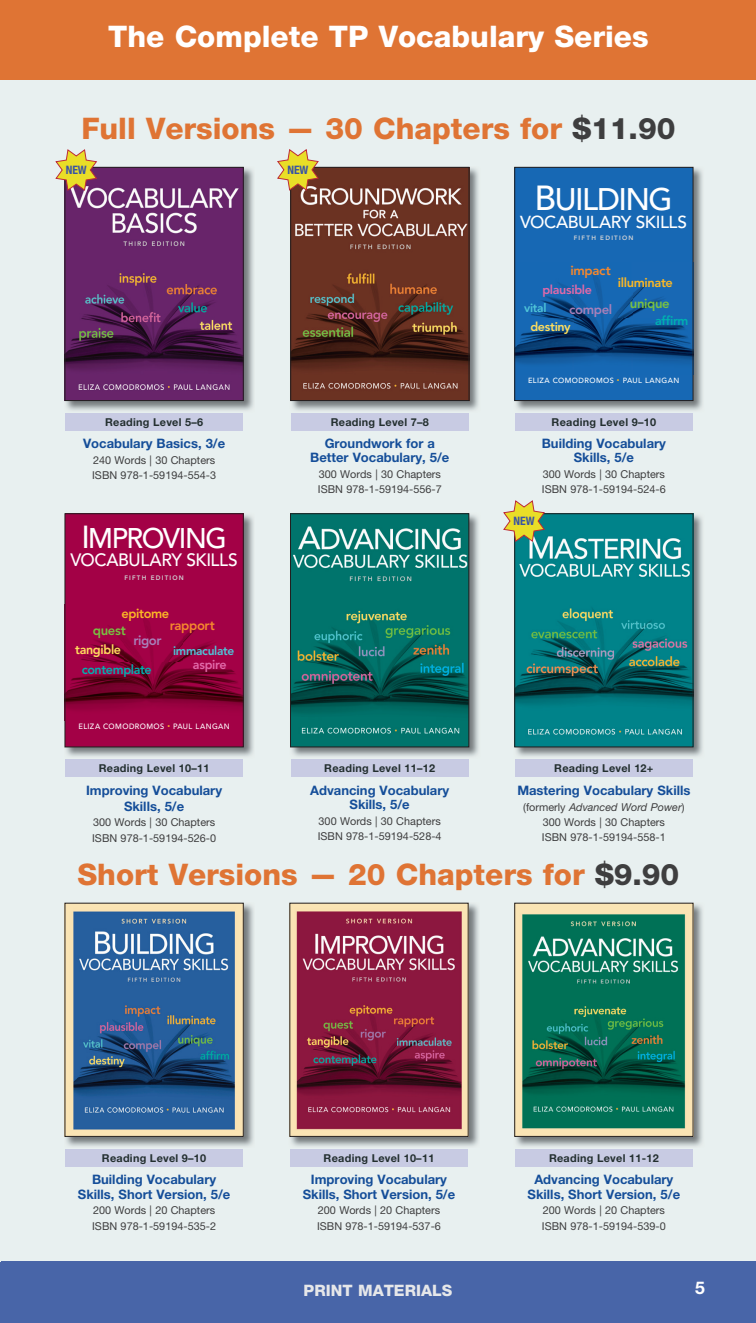
<style>
.page{position:relative;width:756px;height:1323px;background:#fff}
.page>*{position:absolute;margin:0;border:0;box-sizing:border-box;transform-origin:0 0}
.t1{font:500 30.97px "Avenir LT Pro";letter-spacing:-.05em;color:#fff}
.t2{font:800 29.75px "Helvetica Neue LT Std";color:#df7434}
.t3{font:800 29.75px "Helvetica Neue LT Std";color:#fff}
.t4{font:500 28.18px "Avenir LT Pro";letter-spacing:-.05em;color:#fff}
.t5{font:500 17.85px "Avenir LT Pro";letter-spacing:-.025em;color:#fff}
.t6{font:700 17.5px "Helvetica Neue LT Std";color:#fff}
.t7{font:500 17.32px "Avenir LT Pro";letter-spacing:-.025em;color:#fff}
.t8{font:800 15.75px "Helvetica Neue LT Std";color:#e6e7e9}
.t9{font:800 13.47px "Avenir LT Pro";letter-spacing:-.025em;color:#f5882e}
.t10{font:800 13.47px "Avenir LT Pro";color:#a880b9}
.t11{font:800 13.47px "Avenir LT Pro";letter-spacing:-.025em;color:#79c142}
.t12{font:700 13.12px/14.2px "Helvetica Neue LT Std";color:#154e99;text-align:center}
.t13{font:800 13.12px "Avenir LT Pro";color:#fcb825}
.t14{font:800 13.12px "Avenir LT Pro";color:#79c142}
.t15{font:800 13.12px "Avenir LT Pro";letter-spacing:-.025em;color:#a880b9}
.t16{font:800 13.12px "Avenir LT Pro";letter-spacing:-.025em;color:#f5882e}
.t17{font:800 12.95px "Avenir LT Pro";letter-spacing:-.025em;color:#00b1b0}
.t18{font:800 12.95px "Avenir LT Pro";letter-spacing:-.025em;color:#ffde5d}
.t19{font:800 12.95px "Avenir LT Pro";letter-spacing:-.025em;color:#e16aa9}
.t20{font:800 12.78px "Avenir LT Pro";letter-spacing:-.025em;color:#fcb825}
.t21{font:800 12.42px "Avenir LT Pro";letter-spacing:-.025em;color:#e16aa9}
.t22{font:800 12.42px "Avenir LT Pro";color:#ffde5d}
.t23{font:800 12.42px "Avenir LT Pro";color:#00b1b0}
.t24{font:800 12.25px "Avenir LT Pro";letter-spacing:-.025em;color:#4fc5d8}
.t25{font:800 11.9px "Avenir LT Pro";color:#4fc5d8}
.t26{font:700 condensed 11.55px "Helvetica Neue LT Std";color:#3954a4}
.t27{font:10.85px/15.2px "Helvetica Neue LT Std";color:#3e3e3f}
.t28{font:700 10.85px "Helvetica Neue LT Std";letter-spacing:.025em;color:#232f2f}
.t29{font:500 7.7px "Avenir LT Pro";letter-spacing:.055em;color:#fff}
.t30{font:500 7.52px "Avenir LT Pro";letter-spacing:.055em;color:#fff}
.t31{font:800 6.48px "Avenir LT Pro";letter-spacing:.195em;color:#d1d2d4}
.t32{font:800 6.3px "Avenir LT Pro";letter-spacing:.195em;color:#d1d2d4}
.s1{color:#3e3e3f}
.s2{font-size:31.68px}
.s3{font-size:5.6px;color:#fcb825}
.s4{font-size:34.48px}
.s5{font-size:5.42px;color:#fcb825}
.s6{font-style:italic}
</style>
<div class="page">
<div style="left:1px;top:80px;width:755px;height:1182px;background:#e8f0f0"></div>
<div style="left:0;top:0;width:756px;height:80px;background:#df7434"></div>
<hr style="left:0;top:1262px;width:1px;height:61px;background:#4865a8">
<div style="left:1px;top:1262px;width:755px;height:61px;background:#4865a8"></div>
<hr style="left:0;top:80px;width:1px;height:1182px;background:#e8f0f0">
<div style="left:291px;top:760px;width:177px;height:17px;background:#c8cbe3"></div>
<img style="left:290px;top:513px;width:189px;height:244px">
<img style="left:292px;top:515px;width:175px;height:230px">
<div style="left:290px;top:513px;width:179px;height:234px;border:1px solid #231f20"></div>
<div style="left:515px;top:413px;width:178px;height:17px;background:#c8cbe3"></div>
<img style="left:514px;top:166px;width:189px;height:245px">
<div style="left:515px;top:167px;width:178px;height:234px;background:#1768b4"></div>
<img style="left:516px;top:270px;width:175px;height:94px">
<div style="left:514px;top:167px;width:179px;height:234px;border:1px solid #231f20"></div>
<div style="left:65px;top:760px;width:178px;height:17px;background:#c8cbe3"></div>
<img style="left:64px;top:513px;width:190px;height:244px">
<div style="left:65px;top:514px;width:178px;height:233px;background:#a30146"></div>
<img style="left:67px;top:612px;width:175px;height:98px">
<div style="left:65px;top:513px;width:179px;height:234px;border:1px solid #231f20"></div>
<div style="left:65px;top:413px;width:178px;height:17px;background:#c8cbe3"></div>
<img style="left:64px;top:166px;width:190px;height:245px">
<img style="left:67px;top:169px;width:175px;height:230px">
<div style="left:65px;top:167px;width:179px;height:234px;border:1px solid #231f20"></div>
<svg style="left:55px;top:149px;width:43px;height:43px"></svg>
<div style="left:515px;top:760px;width:178px;height:17px;background:#c8cbe3"></div>
<img style="left:514px;top:513px;width:189px;height:244px">
<img style="left:516px;top:515px;width:175px;height:230px">
<div style="left:514px;top:513px;width:179px;height:234px;border:1px solid #231f20"></div>
<svg style="left:503px;top:500px;width:43px;height:43px"></svg>
<div style="left:291px;top:413px;width:178px;height:17px;background:#c8cbe3"></div>
<img style="left:290px;top:166px;width:189px;height:245px">
<img style="left:292px;top:169px;width:175px;height:230px">
<div style="left:290px;top:167px;width:179px;height:234px;border:1px solid #231f20"></div>
<svg style="left:277px;top:149px;width:43px;height:43px"></svg>
<div style="left:65px;top:1149px;width:178px;height:18px;background:#c8cbe3"></div>
<img style="left:64px;top:902px;width:190px;height:245px">
<img style="left:67px;top:905px;width:175px;height:230px">
<div style="left:65px;top:903px;width:179px;height:234px;border:1px solid #231f20"></div>
<div style="left:290px;top:1149px;width:178px;height:18px;background:#c8cbe3"></div>
<img style="left:289px;top:902px;width:190px;height:245px">
<img style="left:292px;top:905px;width:174px;height:230px">
<div style="left:515px;top:1149px;width:178px;height:18px;background:#c8cbe3"></div>
<img style="left:514px;top:902px;width:189px;height:245px">
<img style="left:516px;top:905px;width:175px;height:230px">
<div style="left:514px;top:903px;width:179px;height:234px;border:1px solid #231f20"></div>
<h2 class="t3" style="left:108px;top:19px;width:542px">The Complete TP Vocabulary Series</h2>
<h2 class="t2" style="left:81px;top:111px;width:596px">Full Versions — 30 Chapters for <span class="s1">$11.90</span></h2>
<p class="t26" style="left:66px;top:163px;width:23px">NEW</p>
<p class="t26" style="left:287px;top:163px;width:23px">NEW</p>
<p class="t28" style="left:105px;top:415px;width:100px">Reading Level 5–6</p>
<p class="t12" style="left:83px;top:436px;width:144px">Vocabulary Basics, 3/e</p>
<p class="t27" style="left:92px;top:452px;width:125px">240 Words | 30 Chapters<br>ISBN 978-1-59194-554-3</p>
<h3 class="t4" style="left:81px;top:522px;width:147px"><span class="s2">I</span>MPROVING</h3>
<h3 class="t5" style="left:71px;top:550px;width:169px">VOCABULARY SKILLS</h3>
<p class="t31" style="left:124px;top:573px;width:61px">FiFth Edition</p>
<p class="t13" style="left:122px;top:606px;width:49px">epitome</p>
<p class="t9" style="left:170px;top:618px;width:47px">rapport</p>
<p class="t11" style="left:93px;top:622px;width:35px">quest</p>
<p class="t18" style="left:75px;top:641px;width:48px">tangible</p>
<p class="t10" style="left:133px;top:633px;width:30px">rigor</p>
<p class="t17" style="left:82px;top:662px;width:72px">contemplate</p>
<p class="t24" style="left:173px;top:643px;width:63px">immaculate</p>
<p class="t19" style="left:193px;top:657px;width:35px">aspire</p>
<p class="t29" style="left:78px;top:722px;width:153px">ELIZA COMODROMOS <span class="s3">•</span> PAUL LANGAN</p>
<p class="t28" style="left:99px;top:762px;width:112px">Reading Level 10–11</p>
<p class="t12" style="left:86px;top:782px;width:138px;line-height:15.8px">Improving Vocabulary<br>Skills, 5/e</p>
<p class="t27" style="left:92px;top:815px;width:125px">300 Words | 30 Chapters<br>ISBN 978-1-59194-526-0</p>
<p class="t28" style="left:331px;top:415px;width:100px">Reading Level 7–8</p>
<p class="t12" style="left:310px;top:436px;width:141px">Groundwork for a<br>Better Vocabulary, 5/e</p>
<p class="t27" style="left:318px;top:467px;width:125px">300 Words | 30 Chapters<br>ISBN 978-1-59194-556-7</p>
<p class="t28" style="left:324px;top:762px;width:112px">Reading Level 11–12</p>
<p class="t12" style="left:310px;top:783px;width:140px">Advancing Vocabulary<br>Skills, 5/e</p>
<p class="t27" style="left:318px;top:813px;width:125px">300 Words | 30 Chapters<br>ISBN 978-1-59194-528-4</p>
<h1 class="t1" style="left:535px;top:181px;width:140px"><span class="s4">B</span>UILDING</h1>
<h3 class="t7" style="left:520px;top:211px;width:169px">VOCABULARY SKILLS</h3>
<p class="t32" style="left:574px;top:234px;width:61px">FiFth Edition</p>
<p class="t16" style="left:570px;top:263px;width:42px">impact</p>
<p class="t20" style="left:618px;top:275px;width:57px">illuminate</p>
<p class="t21" style="left:542px;top:282px;width:51px">plausible</p>
<p class="t25" style="left:524px;top:301px;width:24px">vital</p>
<p class="t14" style="left:630px;top:295px;width:41px">unique</p>
<p class="t15" style="left:569px;top:301px;width:45px">compel</p>
<p class="t22" style="left:530px;top:319px;width:42px">destiny</p>
<p class="t23" style="left:655px;top:313px;width:35px">affirm</p>
<p class="t30" style="left:528px;top:376px;width:153px">ELIZA COMODROMOS <span class="s5">•</span> PAUL LANGAN</p>
<p class="t28" style="left:552px;top:415px;width:106px">Reading Level 9–10</p>
<p class="t12" style="left:542px;top:436px;width:126px">Building Vocabulary<br>Skills, 5/e</p>
<p class="t27" style="left:542px;top:467px;width:125px">300 Words | 30 Chapters<br>ISBN 978-1-59194-524-6</p>
<p class="t26" style="left:513px;top:514px;width:23px">NEW</p>
<p class="t28" style="left:554px;top:762px;width:101px">Reading Level 12+</p>
<p class="t12" style="left:517px;top:783px;width:175px">Mastering Vocabulary Skills</p>
<p class="t27" style="left:523px;top:799px;width:163px;text-align:center">(formerly <span class="s6">Advanced Word Power</span>)<br>300 Words | 30 Chapters<br>ISBN 978-1-59194-558-1</p>
<h2 class="t2" style="left:77px;top:857px;width:603px">Short Versions — 20 Chapters for <span class="s1">$9.90</span></h2>
<p class="t28" style="left:102px;top:1151px;width:106px">Reading Level 9–10</p>
<p class="t12" style="left:78px;top:1172px;width:154px">Building Vocabulary<br>Skills, Short Version, 5/e</p>
<p class="t27" style="left:92px;top:1203px;width:125px">200 Words | 20 Chapters<br>ISBN 978-1-59194-535-2</p>
<p class="t28" style="left:324px;top:1151px;width:112px">Reading Level 10–11</p>
<p class="t12" style="left:303px;top:1172px;width:154px">Improving Vocabulary<br>Skills, Short Version, 5/e</p>
<p class="t27" style="left:317px;top:1203px;width:125px">200 Words | 20 Chapters<br>ISBN 978-1-59194-537-6</p>
<h3 class="t8" style="left:304px;top:1281px;width:150px">PRINT MATERIALS</h3>
<p class="t28" style="left:549px;top:1151px;width:111px">Reading Level 11-12</p>
<p class="t12" style="left:528px;top:1172px;width:154px">Advancing Vocabulary<br>Skills, Short Version, 5/e</p>
<p class="t27" style="left:542px;top:1203px;width:125px">200 Words | 20 Chapters<br>ISBN 978-1-59194-539-0</p>
<h3 class="t6" style="left:695px;top:1277px;width:11px">5</h3>
</div>
